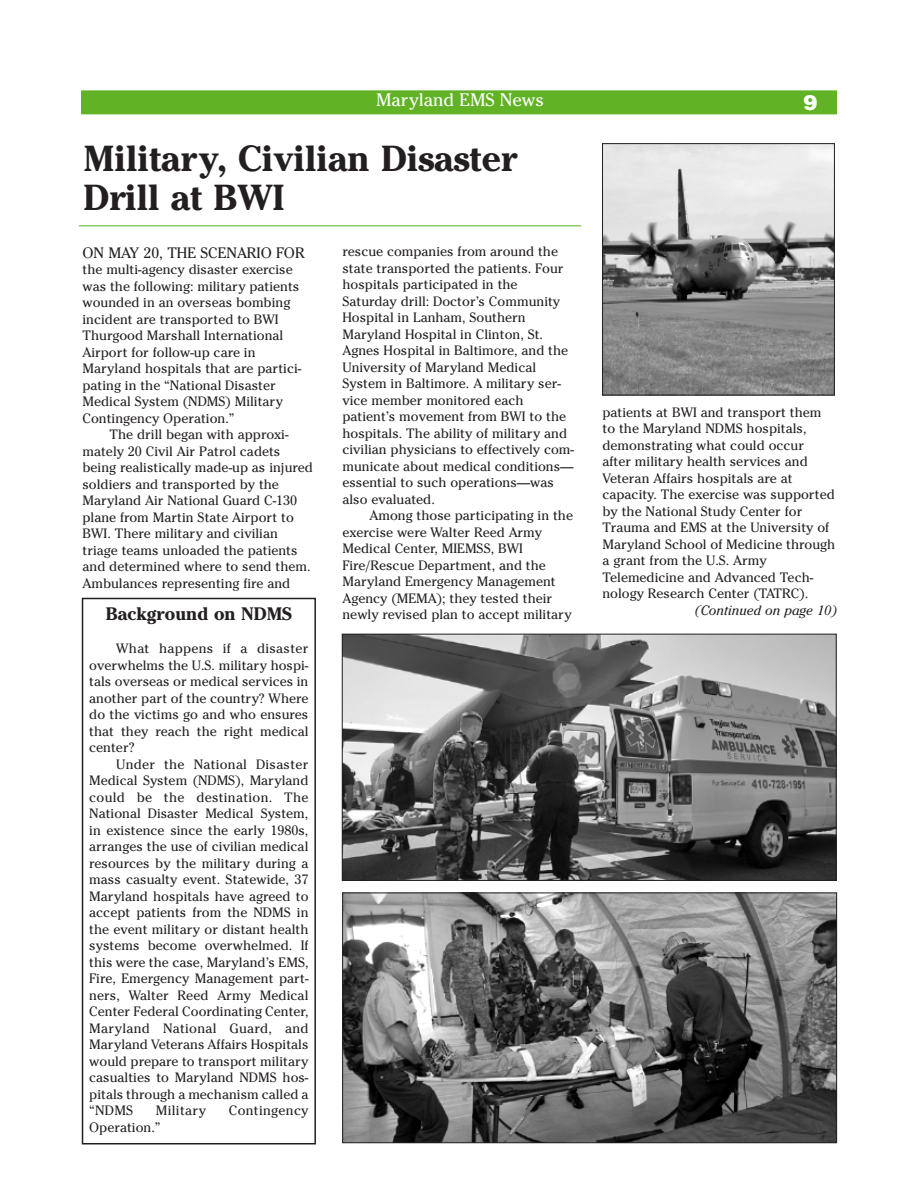
<style>
.page{position:relative;width:918px;height:1188px;background:#fff}
.page>*{position:absolute;margin:0;border:0;box-sizing:border-box;transform-origin:0 0}
.t1{font:700 36px/39px "Cheltenham";color:#231f20}
.t2{font:900 21px "Helvetica";color:#fff}
.t3{font:700 18px "Cheltenham";color:#231f20}
.t4{font:18px "Cheltenham";color:#fff}
.t5{font:15px "Cheltenham";color:#231f20}
.t6{font:13.5px/16.5px "Cheltenham";color:#231f20}
.t7{font:13.5px "Cheltenham";letter-spacing:.02em;color:#231f20}
.t8{font:italic 13.5px "Cheltenham";color:#231f20}
</style>
<div class="page">
<div style="left:81px;top:90px;width:756px;height:24px;background:#61b325"></div>
<hr style="left:79px;top:225px;width:502px;height:1px;background:#61b325">
<div style="left:82px;top:598px;width:234px;height:546px;border:2px solid #231f20"></div>
<img style="left:344px;top:895px;width:491px;height:246px">
<div style="left:342px;top:893px;width:495px;height:250px;border:1px solid #231f20"></div>
<img style="left:604px;top:145px;width:229px;height:248px">
<div style="left:602px;top:143px;width:233px;height:252px;border:1px solid #231f20"></div>
<img style="left:344px;top:636px;width:491px;height:243px">
<div style="left:342px;top:634px;width:495px;height:247px;border:1px solid #231f20"></div>
<h3 class="t4" style="left:376px;top:89px;width:170px">Maryland EMS News</h3>
<h1 class="t1" style="left:84px;top:139px;width:435px">Military, Civilian Disaster<br>Drill at BWI</h1>
<p class="t5" style="left:82px;top:244px;width:224px">ON MAY 20, THE SCENARIO FOR</p>
<p class="t6" style="left:82px;top:261px;width:220px">the multi-agency disaster exercise was the following: military patients wounded in an overseas bombing incident are transported to BWI<br>Thurgood Marshall International<br>Airport for follow-up care in<br>Maryland hospitals that are partici&shy;pating in the “National Disaster<br>Medical System (NDMS) Military<br>Contingency Operation.”</p>
<p class="t6" style="left:82px;top:426px;width:232px;text-indent:27px">The drill began with approxi&shy;mately 20 Civil Air Patrol cadets being realistically made-up as injured soldiers and transported by the Maryland Air National Guard C-130 plane from Martin State Airport to BWI. There military and civilian triage teams unloaded the patients and determined where to send them.<br>Ambulances representing fire and</p>
<h3 class="t3" style="left:106px;top:604px;width:188px">Background on NDMS</h3>
<p class="t6" style="left:89px;top:640px;width:221px;text-align:justify;text-indent:27px">What happens if a disaster overwhelms the U.S. military hospi&shy;tals overseas or medical services in another part of the country? Where do the victims go and who ensures that they reach the right medical center?</p>
<p class="t6" style="left:89px;top:756px;width:221px;text-align:justify;text-indent:27px">Under the National Disaster Medical System (NDMS), Maryland could be the destination. The National Disaster Medical System, in existence since the early 1980s, arranges the use of civilian medical resources by the military during a mass casualty event. Statewide, 37<br>Maryland hospitals have agreed to accept patients from the NDMS in the event military or distant health systems become overwhelmed. If this were the case, Maryland’s EMS, Fire, Emergency Management part&shy;ners, Walter Reed Army Medical Center Federal Coordinating Center, Maryland National Guard, and Maryland Veterans Affairs Hospitals would prepare to transport military casualties to Maryland NDMS hos&shy;pitals through a mechanism called a “NDMS</p>
<p class="t7" style="left:156px;top:1103px;width:52px">Military</p>
<p class="t7" style="left:229px;top:1103px;width:81px">Contingency</p>
<p class="t6" style="left:89px;top:1119px;width:73px">Operation.”</p>
<p class="t6" style="left:342px;top:244px;width:233px">rescue companies from around the state transported the patients. Four hospitals participated in the Saturday drill: Doctor’s Community Hospital in Lanham, Southern Maryland Hospital in Clinton, St.<br>Agnes Hospital in Baltimore, and the University of Maryland Medical System in Baltimore. A military ser&shy;vice member monitored each patient’s movement from BWI to the hospitals. The ability of military and civilian physicians to effectively com&shy;municate about medical conditions— essential to such operations—was also evaluated.</p>
<p class="t6" style="left:342px;top:508px;width:232px;text-indent:27px">Among those participating in the exercise were Walter Reed Army<br>Medical Center, MIEMSS, BWI<br>Fire/Rescue Department, and the<br>Maryland Emergency Management<br>Agency (MEMA); they tested their newly revised plan to accept military</p>
<h2 class="t2" style="left:803px;top:91px;width:16px">9</h2>
<p class="t6" style="left:602px;top:404px;width:234px">patients at BWI and transport them to the Maryland NDMS hospitals, demonstrating what could occur after military health services and Veteran Affairs hospitals are at capacity. The exercise was supported by the National Study Center for Trauma and EMS at the University of Maryland School of Medicine through a grant from the U.S. Army Telemedicine and Advanced Tech&shy;nology Research Center (TATRC).</p>
<p class="t8" style="left:695px;top:606px;width:144px">(Continued on page 10)</p>
</div>
